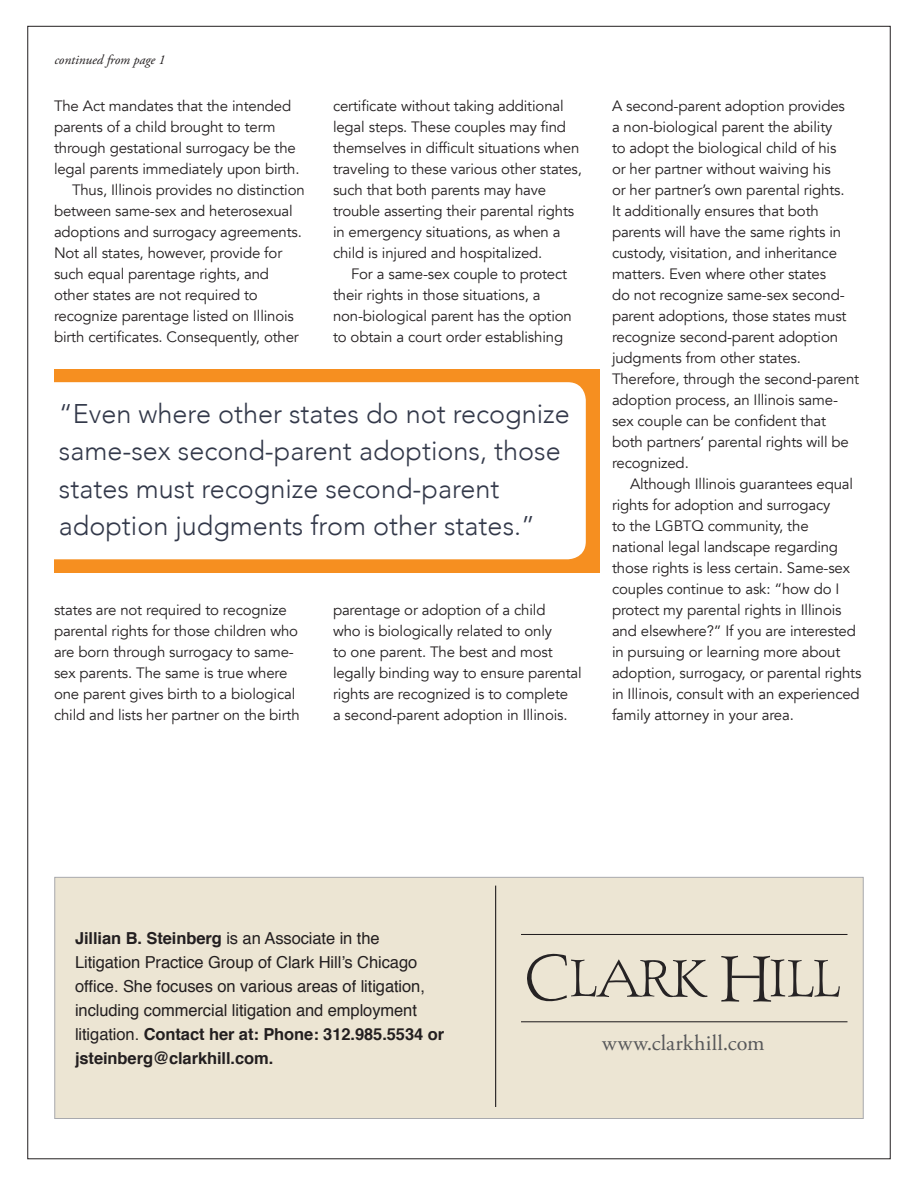
<style>
.page{position:relative;width:918px;height:1188px;background:#fff}
.page>*{position:absolute;margin:0;border:0;box-sizing:border-box;transform-origin:0 0}
.t1{font:300 27px/37.5px "Avenir";color:#33394a}
.t2{font:22.05px "Adobe Garamond Pro";letter-spacing:.01em;color:#57585a}
.t3{font:16.5px/24px "Helvetica";letter-spacing:-.005em;color:#231f20}
.t4{font:15px/21px "Avenir";letter-spacing:-.01em;color:#231f20}
.t5{font:italic 13.5px "Adobe Garamond Pro";color:#231f20}
.s1{font-weight:700}
</style>
<div class="page">
<div style="left:54px;top:877px;width:810px;height:242px;background:#ece5d3;border:1px solid #a8a9ad"></div>
<hr style="left:495px;top:886px;width:1px;height:221px;background:#231f20">
<hr style="left:521px;top:934px;width:327px;height:1px;background:#231f20">
<hr style="left:521px;top:1021px;width:327px;height:1px;background:#231f20">
<svg style="left:527px;top:954px;width:181px;height:48px"></svg>
<svg style="left:721px;top:956px;width:119px;height:46px"></svg>
<div style="left:54px;top:369px;width:545px;height:203px;background:#f68f20"></div>
<div style="left:54px;top:382px;width:532px;height:177px;background:#fff"></div>
<p class="t5" style="left:54px;top:51px;width:113px">continued from page 1</p>
<p class="t4" style="left:54px;top:96px;width:239px">The Act mandates that the intended</p>
<p class="t4" style="left:54px;top:117px;width:223px">parents of a child brought to term</p>
<p class="t4" style="left:54px;top:138px;width:243px">through gestational surrogacy be the</p>
<p class="t4" style="left:54px;top:159px;width:247px">legal parents immediately upon birth.</p>
<p class="t4" style="left:72px;top:180px;width:234px">Thus, Illinois provides no distinction</p>
<p class="t4" style="left:54px;top:201px;width:240px">between same-sex and heterosexual</p>
<p class="t4" style="left:54px;top:222px;width:249px">adoptions and surrogacy agreements.</p>
<p class="t4" style="left:54px;top:243px;width:230px">Not all states, however, provide for</p>
<p class="t4" style="left:54px;top:264px;width:217px">such equal parentage rights, and</p>
<p class="t4" style="left:54px;top:285px;width:205px">other states are not required to</p>
<p class="t4" style="left:54px;top:306px;width:242px">recognize parentage listed on Illinois</p>
<p class="t4" style="left:54px;top:327px;width:246px">birth certificates. Consequently, other</p>
<p class="t4" style="left:333px;top:96px;width:251px">certificate without taking additional legal steps. These couples may find themselves in difficult situations when traveling to these various other states, such that both parents may have trouble asserting their parental rights in emergency situations, as when a child is injured and hospitalized.</p>
<p class="t4" style="left:333px;top:264px;width:240px;text-indent:18px">For a same-sex couple to protect their rights in those situations, a non-biological parent has the option to obtain a court order establishing</p>
<h1 class="t1" style="left:59px;top:395px;width:512px">“Even where other states do not recognize same-sex second-parent adoptions, those states must recognize second-parent adoption judgments from other states.”</h1>
<p class="t4" style="left:54px;top:600px;width:247px">states are not required to recognize parental rights for those children who are born through surrogacy to same&shy;sex parents. The same is true where one parent gives birth to a biological child and lists her partner on the birth</p>
<p class="t4" style="left:333px;top:600px;width:250px">parentage or adoption of a child<br>who is biologically related to only<br>to one parent. The best and most legally binding way to ensure parental rights are recognized is to complete<br>a second-parent adoption in Illinois.</p>
<p class="t4" style="left:612px;top:96px;width:249px">A second-parent adoption provides<br>a non-biological parent the ability<br>to adopt the biological child of his<br>or her partner without waiving his<br>or her partner’s own parental rights.<br>It additionally ensures that both parents will have the same rights in custody, visitation, and inheritance matters. Even where other states<br>do not recognize same-sex second&shy;parent adoptions, those states must recognize second-parent adoption judgments from other states.<br>Therefore, through the second-parent adoption process, an Illinois same&shy;sex couple can be confident that both partners’ parental rights will be recognized.</p>
<p class="t4" style="left:612px;top:474px;width:251px;text-indent:18px">Although Illinois guarantees equal rights for adoption and surrogacy<br>to the LGBTQ community, the national legal landscape regarding those rights is less certain. Same-sex couples continue to ask: “how do I protect my parental rights in Illinois and elsewhere?” If you are interested in pursuing or learning more about adoption, surrogacy, or parental rights in Illinois, consult with an experienced family attorney in your area.</p>
<p class="t3" style="left:75px;top:927px;width:371px"><span class="s1">Jillian B. Steinberg</span> is an Associate in the Litigation Practice Group of Clark Hill’s Chicago office. She focuses on various areas of litigation, including commercial litigation and employment litigation. <span class="s1">Contact her at: Phone: 312.985.5534 or jsteinberg@clarkhill.com.</span></p>
<h2 class="t2" style="left:602px;top:1029px;width:164px">www.clarkhill.com</h2>
</div>
